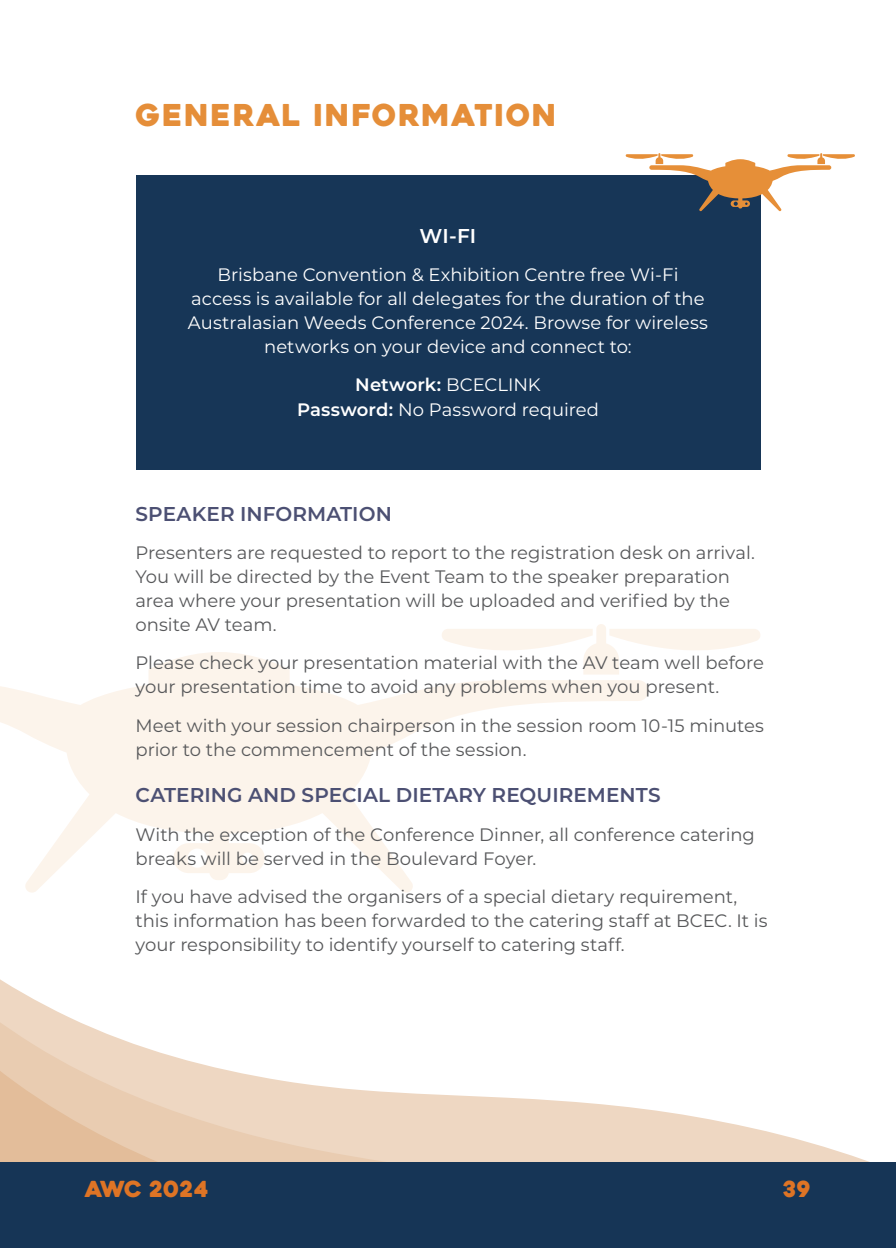
<style>
.page{position:relative;width:896px;height:1248px;background:#fff}
.page>*{position:absolute;margin:0;border:0;box-sizing:border-box;transform-origin:0 0}
.t1{font:30px "Heavitas";letter-spacing:.045em;color:#e58e39}
.t2{font:22px "Heavitas";color:#de7425}
.t3{font:600 20px "Montserrat";letter-spacing:.005em;color:#4c5073}
.t4{font:600 20px "Montserrat";color:#fff}
.t5{font:18px/24px "Montserrat";color:#57585a}
.t6{font:18px/24px "Montserrat";color:#fff;text-align:center}
.s1{font-weight:600}
</style>
<div class="page">
<svg style="left:0;top:652px;width:649px;height:176px"></svg>
<svg style="left:439px;top:624px;width:321px;height:50px"></svg>
<div style="left:135px;top:175px;width:625px;height:295px;background:#173657"></div>
<svg style="left:0;top:828px;width:870px;height:334px"></svg>
<div style="left:0;top:1162px;width:896px;height:85px;background:#163556"></div>
<svg style="left:625px;top:153px;width:230px;height:58px"></svg>
<h1 class="t1" style="left:135px;top:101px;width:423px">GENERAL INFORMATION</h1>
<p class="t4" style="left:420px;top:227px;width:58px">WI-FI</p>
<p class="t6" style="left:188px;top:263px;width:521px">Brisbane Convention &amp; Exhibition Centre free Wi-Fi access is available for all delegates for the duration of the Australasian Weeds Conference 2024. Browse for wireless networks on your device and connect to:</p>
<p class="t6" style="left:297px;top:373px;width:303px"><span class="s1">Network:</span> BCECLINK<br><span class="s1">Password:</span> No Password required</p>
<p class="t3" style="left:135px;top:505px;width:258px">SPEAKER INFORMATION</p>
<p class="t5" style="left:135px;top:541px;width:621px">Presenters are requested to report to the registration desk on arrival.<br>You will be directed by the Event Team to the speaker preparation area where your presentation will be uploaded and verified by the onsite AV team.</p>
<p class="t5" style="left:135px;top:651px;width:630px">Please check your presentation material with the AV team well before your presentation time to avoid any problems when you present.</p>
<p class="t5" style="left:135px;top:713px;width:630px">Meet with your session chairperson in the session room 10-15 minutes prior to the commencement of the session.</p>
<p class="t3" style="left:135px;top:786px;width:527px">CATERING AND SPECIAL DIETARY REQUIREMENTS</p>
<p class="t5" style="left:135px;top:822px;width:621px">With the exception of the Conference Dinner, all conference catering breaks will be served in the Boulevard Foyer.</p>
<p class="t5" style="left:135px;top:884px;width:634px">If you have advised the organisers of a special dietary requirement, this information has been forwarded to the catering staff at BCEC. It is your responsibility to identify yourself to catering staff.</p>
<p class="t2" style="left:85px;top:1177px;width:125px">AWC 2024</p>
<p class="t2" style="left:783px;top:1177px;width:29px">39</p>
</div>
